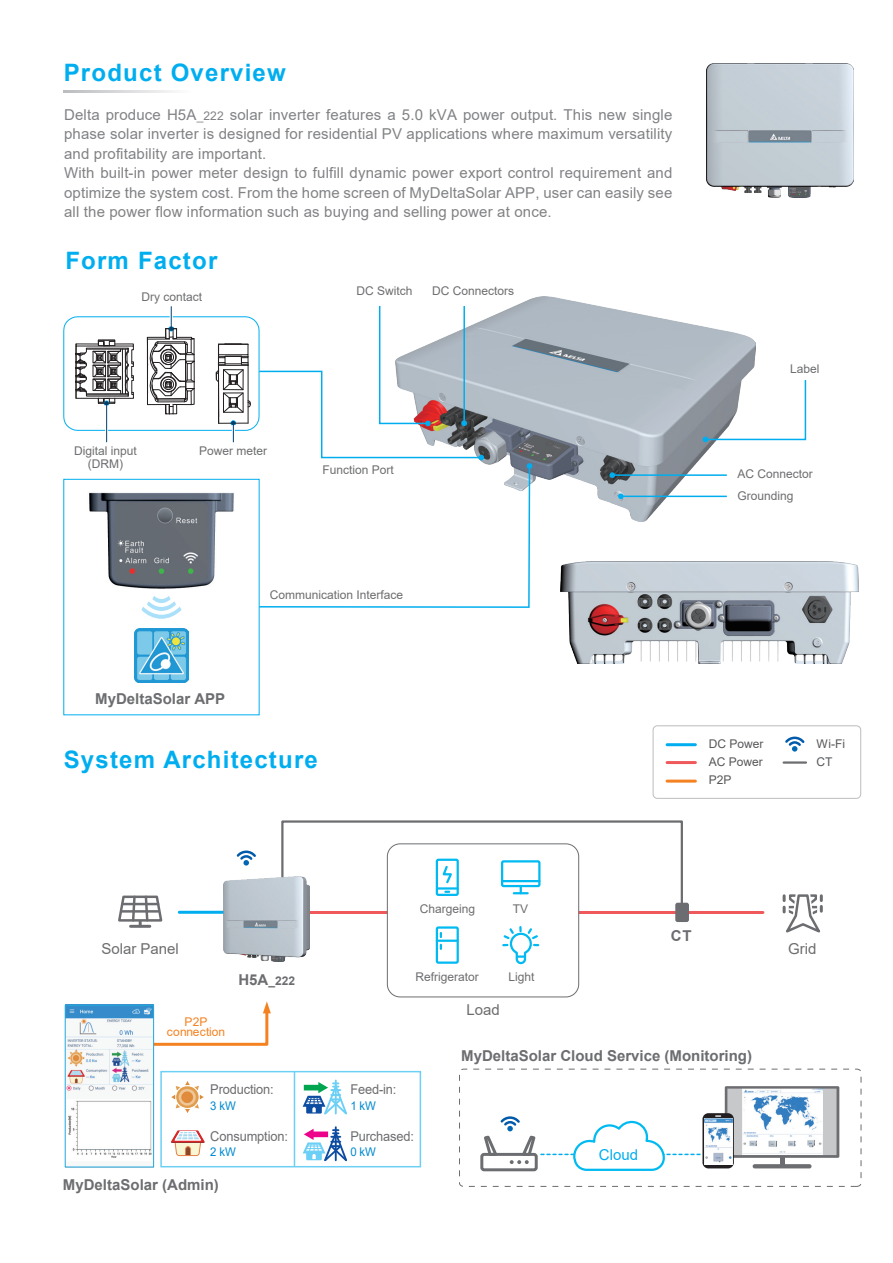
<style>
.page{position:relative;width:893px;height:1263px;background:#fff}
.page>*{position:absolute;margin:0;border:0;box-sizing:border-box;transform-origin:0 0}
.t1{font:700 24px "Arial";letter-spacing:.05em;color:#00aeef}
.t2{font:15px/19.5px "Arial";letter-spacing:.01em;color:#808285}
.t3{font:700 15px "Arial";color:#6c6d70}
.t4{font:15px "Arial";color:#6c6d70}
.t5{font:15px "Arial";color:#00aeef}
.t6{font:13.5px "Arial";letter-spacing:-.01em;color:#6c6d70;scale:.95 1}
.t7{font:12px/13.5px "Arial";color:#6c6d70;text-align:center}
.t8{font:12px "Arial";color:#57585a}
.t9{font:12px/10.2px "Arial";letter-spacing:.02em;color:#f58220;text-align:center}
.t10{font:12px "Arial";letter-spacing:-.01em;color:#0089cf;scale:.95 1}
.t11{font:700 12px "Arial";color:#6c6d70}
.s1{font-size:12px}
.s2{font-size:15px}
</style>
<div class="page">
<img style="left:532px;top:297px;width:224px;height:225px">
<hr style="left:621px;top:496px;width:106px;height:1px;background:#00aeef">
<svg style="left:618px;top:493px;width:6px;height:6px"></svg>
<svg style="left:703px;top:378px;width:104px;height:64px"></svg>
<hr style="left:612px;top:474px;width:115px;height:2px;background:#00aeef">
<svg style="left:609px;top:472px;width:6px;height:6px"></svg>
<img style="left:134px;top:628px;width:55px;height:55px">
<hr style="left:179px;top:911px;width:78px;height:3px;background:#00aeef">
<hr style="left:299px;top:911px;width:464px;height:3px;background:#f0595b">
<div style="left:675px;top:903px;width:14px;height:19px;background:#6c6d70;border-radius:2px"></div>
<svg style="left:104px;top:1001px;width:167px;height:46px"></svg>
<svg style="left:782px;top:894px;width:41px;height:39px"></svg>
<svg style="left:118px;top:895px;width:45px;height:31px"></svg>
<hr style="left:131px;top:925px;width:19px;height:3px;background:#6c6d70">
<div style="left:387px;top:843px;width:192px;height:154px;border:1px solid #6c6d70;border-radius:13px"></div>
<svg style="left:502px;top:926px;width:38px;height:39px"></svg>
<div style="left:436px;top:926px;width:23px;height:38px;border:2px solid #00baf1"></div>
<hr style="left:437px;top:939px;width:20px;height:3px;background:#00baf1">
<svg style="left:281px;top:820px;width:403px;height:94px"></svg>
<img style="left:67px;top:1007px;width:85px;height:151px">
<div style="left:65px;top:1005px;width:89px;height:162px;border:1px solid #1fa8de"></div>
<img style="left:224px;top:877px;width:86px;height:84px">
<svg style="left:236px;top:850px;width:20px;height:15px"></svg>
<div style="left:653px;top:725px;width:208px;height:74px;border:1px solid #bcbdc0;border-radius:4px"></div>
<hr style="left:667px;top:761px;width:28px;height:3px;background:#f0595b">
<hr style="left:784px;top:761px;width:22px;height:3px;background:#6c6d70">
<hr style="left:667px;top:780px;width:28px;height:3px;background:#f58220">
<hr style="left:667px;top:743px;width:28px;height:3px;background:#00aeef">
<svg style="left:785px;top:736px;width:20px;height:16px"></svg>
<img style="left:706px;top:64px;width:147px;height:134px">
<img style="left:560px;top:561px;width:298px;height:102px">
<svg style="left:459px;top:1068px;width:403px;height:119px"></svg>
<hr style="left:780px;top:1156px;width:4px;height:11px;background:#6c6d70">
<svg style="left:702px;top:1113px;width:32px;height:55px"></svg>
<svg style="left:715px;top:1086px;width:124px;height:72px"></svg>
<img style="left:704px;top:1119px;width:28px;height:45px">
<svg style="left:753px;top:1164px;width:58px;height:4px"></svg>
<div style="left:480px;top:1153px;width:58px;height:18px;border:3px solid #6c6d70;border-radius:2px"></div>
<svg style="left:482px;top:1115px;width:218px;height:57px"></svg>
<svg style="left:63px;top:90px;width:469px;height:529px"></svg>
<hr style="left:335px;top:1080px;width:2px;height:33px;background:#6bcff6">
<svg style="left:303px;top:1082px;width:44px;height:33px"></svg>
<hr style="left:335px;top:1127px;width:2px;height:33px;background:#0d4da1">
<svg style="left:303px;top:1129px;width:44px;height:33px"></svg>
<img style="left:172px;top:1081px;width:32px;height:32px">
<hr style="left:294px;top:1072px;width:1px;height:95px;background:#6bcff6">
<div style="left:160px;top:1071px;width:261px;height:96px;border:1px solid #6bcff6"></div>
<svg style="left:171px;top:1130px;width:34px;height:26px"></svg>
<h1 class="t1" style="left:64px;top:56px;width:224px">Product Overview</h1>
<p class="t2" style="left:64px;top:105px;width:610px">Delta produce H5A<span class="s1">_222</span> solar inverter features a 5.0 kVA power output. This new single phase solar inverter is designed for residential PV applications where maximum versatility and profitability are important.<br>With built-in power meter design to fulfill dynamic power export control requirement and optimize the system cost. From the home screen of MyDeltaSolar APP, user can easily see all the power flow information such as buying and selling power at once.</p>
<h1 class="t1" style="left:65px;top:244px;width:154px">Form Factor</h1>
<p class="t7" style="left:142px;top:290px;width:62px">Dry contact</p>
<p class="t7" style="left:357px;top:284px;width:58px">DC Switch</p>
<p class="t7" style="left:432px;top:284px;width:84px">DC Connectors</p>
<p class="t7" style="left:74px;top:444px;width:64px">Digital input (DRM)</p>
<p class="t7" style="left:199px;top:444px;width:70px">Power meter</p>
<p class="t7" style="left:323px;top:463px;width:73px">Function Port</p>
<p class="t3" style="left:95px;top:688px;width:132px">MyDeltaSolar APP</p>
<p class="t7" style="left:270px;top:588px;width:135px">Communication Interface</p>
<h1 class="t1" style="left:64px;top:742px;width:256px">System Architecture</h1>
<p class="t7" style="left:420px;top:902px;width:57px">Chargeing</p>
<p class="t7" style="left:513px;top:902px;width:17px">TV</p>
<p class="t7" style="left:790px;top:362px;width:31px">Label</p>
<p class="t7" style="left:737px;top:467px;width:77px">AC Connector</p>
<p class="t7" style="left:737px;top:489px;width:58px">Grounding</p>
<p class="t8" style="left:709px;top:735px;width:56px">DC Power</p>
<p class="t8" style="left:816px;top:735px;width:30px">Wi-Fi</p>
<p class="t8" style="left:709px;top:753px;width:56px">AC Power</p>
<p class="t8" style="left:816px;top:753px;width:17px">CT</p>
<p class="t8" style="left:709px;top:772px;width:24px">P2P</p>
<p class="t3" style="left:671px;top:925px;width:22px">CT</p>
<p class="t4" style="left:101px;top:938px;width:79px">Solar Panel</p>
<p class="t4" style="left:788px;top:938px;width:30px">Grid</p>
<p class="t11" style="left:238px;top:973px;width:58px"><span class="s2">H5A</span>_222</p>
<p class="t4" style="left:466px;top:1000px;width:35px">Load</p>
<p class="t7" style="left:416px;top:970px;width:65px">Refrigerator</p>
<p class="t7" style="left:508px;top:970px;width:28px">Light</p>
<p class="t9" style="left:167px;top:1017px;width:60px">P2P connection</p>
<p class="t6" style="left:210px;top:1080px;width:68px">Production:</p>
<p class="t6" style="left:350px;top:1080px;width:50px">Feed-in:</p>
<p class="t6" style="left:210px;top:1127px;width:83px">Consumption:</p>
<p class="t6" style="left:350px;top:1127px;width:69px">Purchased:</p>
<p class="t10" style="left:210px;top:1097px;width:28px">3 kW</p>
<p class="t10" style="left:350px;top:1097px;width:28px">1 kW</p>
<p class="t10" style="left:210px;top:1144px;width:28px">2 kW</p>
<p class="t10" style="left:350px;top:1144px;width:28px">0 kW</p>
<p class="t3" style="left:63px;top:1174px;width:157px">MyDeltaSolar (Admin)</p>
<p class="t3" style="left:461px;top:1045px;width:292px">MyDeltaSolar Cloud Service (Monitoring)</p>
<p class="t5" style="left:599px;top:1144px;width:41px">Cloud</p>
</div>
